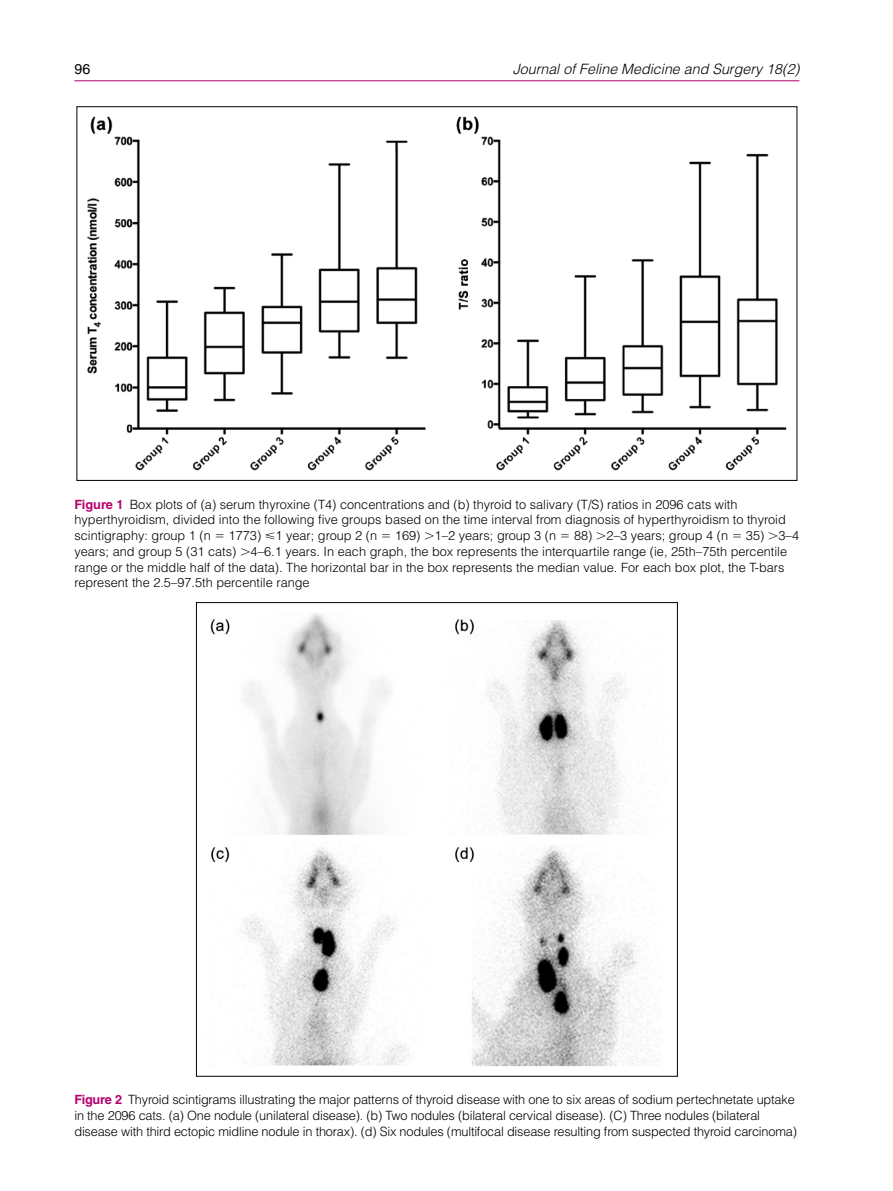
<style>
.page{position:relative;width:893px;height:1191px;background:#fff}
.page>*{position:absolute;margin:0;border:0;box-sizing:border-box;transform-origin:0 0}
.t1{font:italic 300 14.25px "Helvetica LT Std";color:#000}
.t2{font:14.25px "Helvetica LT Std";color:#000}
.t3{font:300 12.75px/15.8px "Helvetica LT Std";color:#000}
.s1{font-weight:700;color:#b6006d}
</style>
<div class="page">
<hr style="left:74px;top:80px;width:725px;height:1px;background:#b6006d">
<img style="left:87px;top:116px;width:700px;height:355px">
<img style="left:210px;top:613px;width:447px;height:454px">
<p class="t2" style="left:74px;top:61px;width:17px">96</p>
<p class="t1" style="left:513px;top:60px;width:288px">Journal of Feline Medicine and Surgery 18(2)</p>
<p class="t3" style="left:74px;top:496px;width:713px"><span class="s1">Figure 1</span> Box plots of (a) serum thyroxine (T4) concentrations and (b) thyroid to salivary (T/S) ratios in 2096 cats with hyperthyroidism, divided into the following five groups based on the time interval from diagnosis of hyperthyroidism to thyroid scintigraphy: group 1 (n</p>
<p class="t3" style="left:74px;top:527px;width:726px;text-indent:671px">35) 3–4 years; and group 5 (31 cats) 4–6.1 years. In each graph, the box represents the interquartile range (ie, 25th–75th percentile range or the middle half of the data). The horizontal bar in the box represents the median value. For each box plot, the T-bars represent the 2.5–97.5th percentile range</p>
<p class="t3" style="left:229px;top:527px;width:150px">1773) ⩽1 year; group 2 (n</p>
<p class="t3" style="left:395px;top:527px;width:163px">169) 1–2 years; group 3 (n</p>
<p class="t3" style="left:574px;top:527px;width:156px">88) 2–3 years; group 4 (n</p>
<p class="t3" style="left:74px;top:1091px;width:724px"><span class="s1">Figure 2</span> Thyroid scintigrams illustrating the major patterns of thyroid disease with one to six areas of sodium pertechnetate uptake in the 2096 cats. (a) One nodule (unilateral disease). (b) Two nodules (bilateral cervical disease). (C) Three nodules (bilateral disease with third ectopic midline nodule in thorax). (d) Six nodules (multifocal disease resulting from suspected thyroid carcinoma)</p>
</div>
